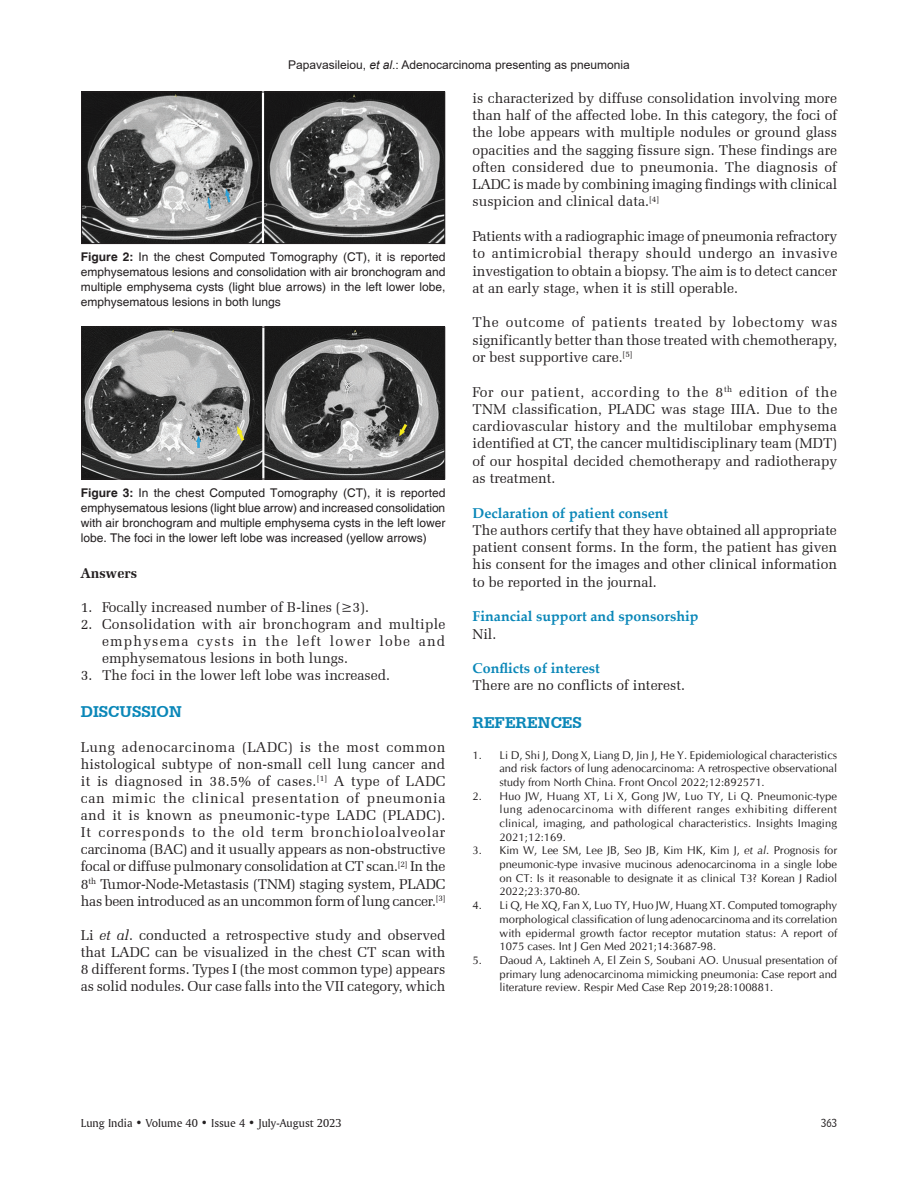
<style>
.page{position:relative;width:918px;height:1188px;background:#fff}
.page>*{position:absolute;margin:0;border:0;box-sizing:border-box;transform-origin:0 0}
.t1{font:700 16.5px "Serifa BT";color:#0a87b8}
.TX{font:14.25px/17.2px "Zapf Elliptical 711 BT";color:#231f20;text-align:justify}
.L{font:14.25px/17.1px "Zapf Elliptical 711 BT";color:#231f20;text-align:justify}
.t2{font:700 14.25px "Palatino Linotype";color:#0a87b8}
.LL{font:14.25px "Zapf Elliptical 711 BT";color:#231f20}
.TX-2{font:700 14.25px "Zapf Elliptical 711 BT";color:#231f20}
.FGC{font:12px/15px "Helvetica";color:#231f20;text-align:justify}
.t3{font:12px "Arial";color:#231f20}
.t4{font:12px "Amerigo BT Roman A";color:#231f20}
.t5{font:12px "Bell Centennial BT Address";color:#231f20}
.REF{font:11.25px/13.6px "CG Omega";color:#231f20;text-align:justify}
.s1{font-style:italic}
.s2{font-weight:700}
</style>
<div class="page">
<img style="left:83px;top:329px;width:360px;height:148px">
<div style="left:81px;top:327px;width:364px;height:152px;border:1px solid #231f20"></div>
<img style="left:83px;top:94px;width:360px;height:148px">
<div style="left:81px;top:92px;width:364px;height:152px;border:1px solid #231f20"></div>
<p class="t3" style="left:288px;top:57px;width:343px">Papavasileiou, <span class="s1">et al</span>.: Adenocarcinoma presenting as pneumonia</p>
<p class="FGC" style="left:81px;top:250px;width:366px"><span class="s2">Figure 2:</span> In the chest Computed Tomography (CT), it is reported emphysematous lesions and consolidation with air bronchogram and multiple emphysema cysts (light blue arrows) in the left lower lobe, emphysematous lesions in both lungs</p>
<p class="FGC" style="left:81px;top:486px;width:366px"><span class="s2">Figure 3:</span> In the chest Computed Tomography (CT), it is reported emphysematous lesions (light blue arrow) and increased consolidation with air bronchogram and multiple emphysema cysts in the left lower lobe. The foci in the lower left lobe was increased (yellow arrows)</p>
<p class="TX-2" style="left:81px;top:564px;width:58px">Answers</p>
<p class="L" style="left:81px;top:598px;width:290px">1. Focally increased number of B‑lines (≥3).</p>
<p class="L" style="left:102px;top:616px;width:345px;text-indent:-21px">2. Consolidation with air bronchogram and multiple emphysema cysts in the left lower lobe and emphysematous lesions in both lungs.</p>
<p class="LL" style="left:81px;top:667px;width:311px">3. The foci in the lower left lobe was increased.</p>
<h1 class="t1" style="left:81px;top:702px;width:103px">DISCUSSION</h1>
<p class="TX" style="left:81px;top:738px;width:366px">Lung adenocarcinoma (LADC) is the most common histological subtype of non‑small cell lung cancer and it is diagnosed in 38.5% of cases.<sup>[1]</sup> A type of LADC can mimic the clinical presentation of pneumonia and it is known as pneumonic‑type LADC (PLADC).<br>It corresponds to the old term bronchioloalveolar carcinoma (BAC) and it usually appears as non‑obstructive focal or diffuse pulmonary consolidation at CT scan.<sup>[2]</sup> In the 8<sup>th</sup> Tumor‑Node‑Metastasis (TNM) staging system, PLADC has been introduced as an uncommon form of lung cancer.<sup>[3]</sup></p>
<p class="TX" style="left:81px;top:927px;width:366px">Li <span class="s1">et al</span>. conducted a retrospective study and observed that LADC can be visualized in the chest CT scan with 8 different forms. Types I (the most common type) appears as solid nodules. Our case falls into the VII category, which</p>
<p class="TX" style="left:472px;top:89px;width:366px">is characterized by diffuse consolidation involving more than half of the affected lobe. In this category, the foci of the lobe appears with multiple nodules or ground glass opacities and the sagging fissure sign. These findings are often considered due to pneumonia. The diagnosis of LADC is made by combining imaging findings with clinical suspicion and clinical data.<sup>[4]</sup></p>
<p class="TX" style="left:472px;top:227px;width:366px">Patients with a radiographic image of pneumonia refractory to antimicrobial therapy should undergo an invasive investigation to obtain a biopsy. The aim is to detect cancer at an early stage, when it is still operable.</p>
<p class="TX" style="left:472px;top:314px;width:366px">The outcome of patients treated by lobectomy was significantly better than those treated with chemotherapy, or best supportive care.<sup>[5]</sup></p>
<p class="TX" style="left:472px;top:383px;width:366px">For our patient, according to the 8<sup>th</sup> edition of the TNM classification, PLADC was stage IIIA. Due to the cardiovascular history and the multilobar emphysema identified at CT, the cancer multidisciplinary team (MDT) of our hospital decided chemotherapy and radiotherapy as treatment.</p>
<h2 class="t2" style="left:472px;top:503px;width:197px">Declaration of patient consent</h2>
<p class="TX" style="left:472px;top:521px;width:366px">The authors certify that they have obtained all appropriate patient consent forms. In the form, the patient has given his consent for the images and other clinical information to be reported in the journal.</p>
<h2 class="t2" style="left:472px;top:606px;width:228px">Financial support and sponsorship</h2>
<p class="TX" style="left:472px;top:625px;width:25px">Nil.</p>
<h2 class="t2" style="left:472px;top:658px;width:129px">Conflicts of interest</h2>
<p class="TX" style="left:472px;top:677px;width:214px">There are no conflicts of interest.</p>
<h1 class="t1" style="left:472px;top:712px;width:111px">REFERENCES</h1>
<p class="REF" style="left:500px;top:748px;width:339px;text-indent:-27px">1. Li D, Shi J, Dong X, Liang D, Jin J, He Y. Epidemiological characteristics and risk factors of lung adenocarcinoma: A retrospective observational study from North China. Front Oncol 2022;12:892571.</p>
<p class="REF" style="left:500px;top:789px;width:339px;text-indent:-27px">2. Huo JW, Huang XT, Li X, Gong JW, Luo TY, Li Q. Pneumonic‑type lung adenocarcinoma with different ranges exhibiting different clinical, imaging, and pathological characteristics. Insights Imaging 2021;12:169.</p>
<p class="REF" style="left:500px;top:844px;width:339px;text-indent:-27px">3. Kim W, Lee SM, Lee JB, Seo JB, Kim HK, Kim J, <span class="s1">et al</span>. Prognosis for pneumonic‑type invasive mucinous adenocarcinoma in a single lobe on CT: Is it reasonable to designate it as clinical T3? Korean J Radiol 2022;23:370‑80.</p>
<p class="REF" style="left:500px;top:899px;width:339px;text-indent:-27px">4. Li Q, He XQ, Fan X, Luo TY, Huo JW, Huang XT. Computed tomography morphological classification of lung adenocarcinoma and its correlation with epidermal growth factor receptor mutation status: A report of 1075 cases. Int J Gen Med 2021;14:3687‑98.</p>
<p class="REF" style="left:500px;top:953px;width:339px;text-indent:-27px">5. Daoud A, Laktineh A, El Zein S, Soubani AO. Unusual presentation of primary lung adenocarcinoma mimicking pneumonia: Case report and literature review. Respir Med Case Rep 2019;28:100881.</p>
<p class="t4" style="left:81px;top:1116px;width:262px">Lung India • Volume 40 • Issue 4 • July-August 2023</p>
<p class="t5" style="left:821px;top:1116px;width:17px">363</p>
</div>
